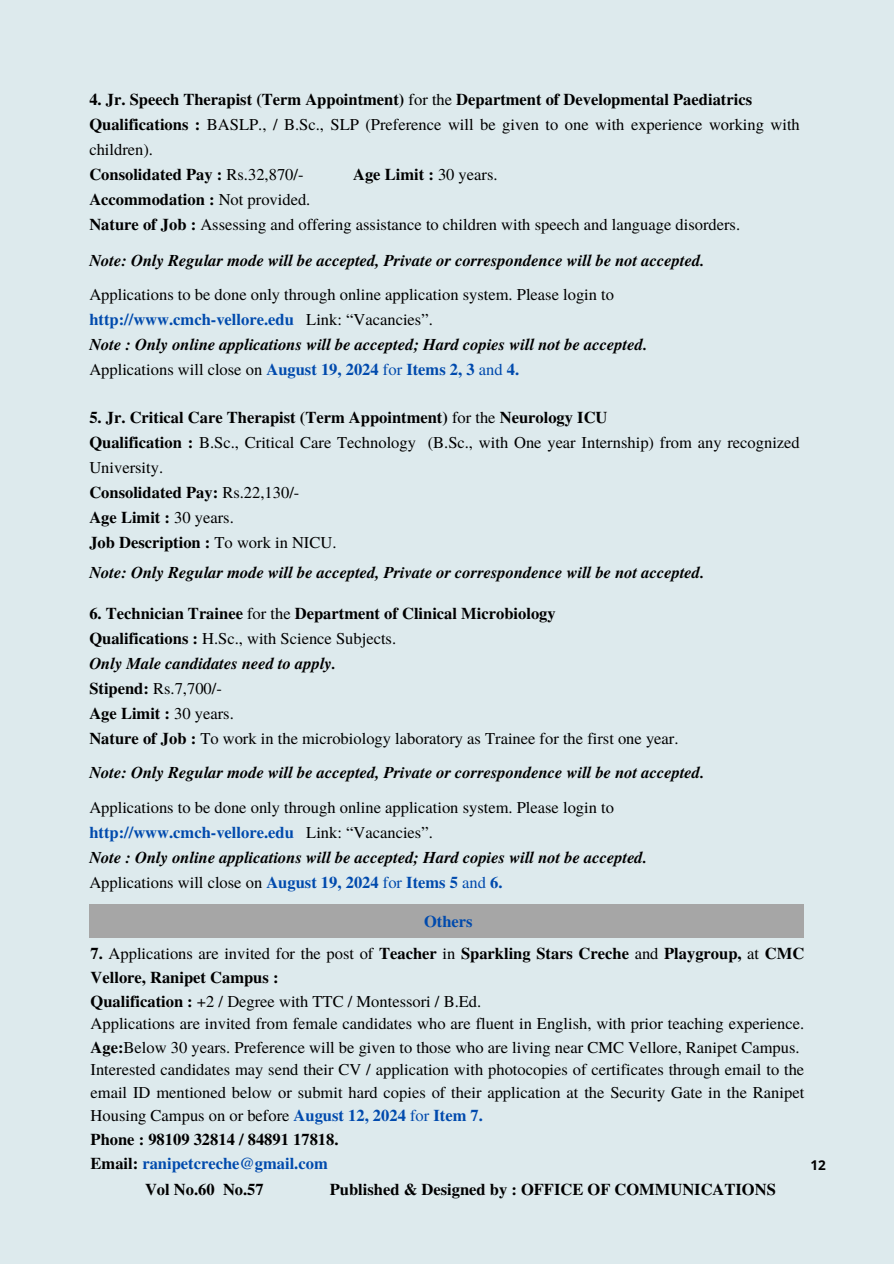
<style>
.page{position:relative;width:894px;height:1264px;background:#fff}
.page>*{position:absolute;margin:0;border:0;box-sizing:border-box;transform-origin:0 0}
.t1{font:16.5px/25px "Te X Gyre Termes";color:#000}
.t2{font:700 16.5px/23.7px "Te X Gyre Termes";color:#000}
.t3{font:italic 700 16.5px "Te X Gyre Termes";color:#000}
.t4{font:700 16.5px "Te X Gyre Termes";color:#004aad}
.t5{font:700 13.5px "Open Sans";color:#000}
.s1{font-weight:400}
.s2{font-weight:700}
.s3{font-weight:400;color:#000}
.s4{font-weight:700;color:#004aad}
.s5{color:#004aad}
.s6{color:#000}
</style>
<div class="page">
<div style="left:0;top:0;width:893px;height:1263px;background:#ddeaed"></div>
<div style="left:89px;top:904px;width:715px;height:33px;background:#a6a6a6"></div>
<p class="t2" style="left:89px;top:87px;width:664px">4. Jr. Speech Therapist (Term Appointment) <span class="s1">for the</span> Department of Developmental Paediatrics</p>
<p class="t1" style="left:89px;top:111px;width:711px"><span class="s2">Qualifications :</span> BASLP., / B.Sc., SLP (Preference will be given to one with experience working with children).</p>
<p class="t2" style="left:89px;top:162px;width:216px">Consolidated Pay : <span class="s1">Rs.32,870/-</span></p>
<p class="t2" style="left:353px;top:162px;width:146px">Age Limit : <span class="s1">30 years.</span></p>
<p class="t2" style="left:89px;top:187px;width:222px">Accommodation : <span class="s1">Not provided.</span></p>
<h1 class="t1" style="left:89px;top:211px;width:652px"><span class="s2">Nature of Job :</span> Assessing and offering assistance to children with speech and language disorders.</h1>
<p class="t3" style="left:89px;top:248px;width:616px">Note: Only Regular mode will be accepted, Private or correspondence will be not accepted.</p>
<p class="t1" style="left:89px;top:281px;width:526px">Applications to be done only through online application system. Please login to</p>
<p class="t4" style="left:89px;top:307px;width:345px">http://www.cmch-vellore.edu <span class="s3">Link: “Vacancies”.</span></p>
<p class="t3" style="left:89px;top:332px;width:559px">Note : Only online applications will be accepted; Hard copies will not be accepted.</p>
<h1 class="t1" style="left:89px;top:356px;width:431px">Applications will close on <span class="s4">August 19, 2024</span> <span class="s5">for</span> <span class="s4">Items 2, 3</span> <span class="s5">and</span> <span class="s4">4.</span></h1>
<p class="t2" style="left:89px;top:404px;width:519px">5. Jr. Critical Care Therapist (Term Appointment) <span class="s1">for the</span> Neurology ICU</p>
<p class="t1" style="left:89px;top:429px;width:711px"><span class="s2">Qualification :</span> B.Sc., Critical Care Technology (B.Sc., with One year Internship) from any recognized<br>University.</p>
<p class="t2" style="left:89px;top:479px;width:211px">Consolidated Pay: <span class="s1">Rs.22,130/-</span></p>
<p class="t2" style="left:89px;top:504px;width:146px">Age Limit : <span class="s1">30 years.</span></p>
<h1 class="t2" style="left:89px;top:529px;width:248px">Job Description : <span class="s1">To work in NICU.</span></h1>
<p class="t3" style="left:89px;top:559px;width:616px">Note: Only Regular mode will be accepted, Private or correspondence will be not accepted.</p>
<p class="t2" style="left:89px;top:600px;width:468px">6. Technician Trainee <span class="s1">for the</span> Department of Clinical Microbiology</p>
<p class="t1" style="left:89px;top:625px;width:308px"><span class="s2">Qualifications :</span> H.Sc., with Science Subjects.</p>
<p class="t3" style="left:89px;top:651px;width:248px">Only Male candidates need to apply.</p>
<p class="t1" style="left:89px;top:675px;width:134px"><span class="s2">Stipend:</span> Rs.7,700/-</p>
<p class="t2" style="left:89px;top:701px;width:146px">Age Limit : <span class="s1">30 years.</span></p>
<p class="t1" style="left:89px;top:725px;width:590px"><span class="s2">Nature of Job :</span> To work in the microbiology laboratory as Trainee for the first one year.</p>
<p class="t3" style="left:89px;top:760px;width:616px">Note: Only Regular mode will be accepted, Private or correspondence will be not accepted.</p>
<p class="t1" style="left:89px;top:793px;width:526px">Applications to be done only through online application system. Please login to</p>
<h1 class="t4" style="left:89px;top:819px;width:345px">http://www.cmch-vellore.edu <span class="s3">Link: “Vacancies”.</span></h1>
<p class="t3" style="left:89px;top:844px;width:559px">Note : Only online applications will be accepted; Hard copies will not be accepted.</p>
<p class="t1" style="left:89px;top:869px;width:414px">Applications will close on <span class="s4">August 19, 2024</span> <span class="s5">for</span> <span class="s4">Items 5</span> <span class="s5">and</span> <span class="s4">6.</span></p>
<h1 class="t4" style="left:424px;top:908px;width:50px">Others</h1>
<p class="t2" style="left:91px;top:941px;width:715px">7. <span class="s1">Applications are invited for the post of</span> Teacher <span class="s1">in</span> Sparkling Stars Creche <span class="s1">and</span> Playgroup, <span class="s1">at</span> CMC<br>Vellore, Ranipet Campus :</p>
<p class="t1" style="left:91px;top:987px;width:392px"><span class="s2">Qualification :</span> +2 / Degree with TTC / Montessori / B.Ed.</p>
<p class="t1" style="left:91px;top:1010px;width:715px;line-height:23.7px">Applications are invited from female candidates who are fluent in English, with prior teaching experience.<br><span class="s2">Age:</span>Below 30 years. Preference will be given to those who are living near CMC Vellore, Ranipet Campus.</p>
<p class="t1" style="left:91px;top:1057px;width:715px;line-height:23.1px;text-align:justify">Interested candidates may send their CV / application with photocopies of certificates through email to the email ID mentioned below or submit hard copies of their application at the Security Gate in the Ranipet Housing Campus on or before <span class="s4">August 12, 2024</span> <span class="s5">for</span> <span class="s4">Item 7.</span></p>
<p class="t2" style="left:91px;top:1126px;width:249px">Phone : 98109 32814 / 84891 17818.</p>
<p class="t4" style="left:91px;top:1150px;width:238px"><span class="s6">Email:</span> ranipetcreche@gmail.com</p>
<p class="t5" style="left:810px;top:1155px;width:17px">12</p>
<p class="t2" style="left:145px;top:1176px;width:120px">Vol No.60 No.57</p>
<p class="t2" style="left:330px;top:1176px;width:447px">Published &amp; Designed by : OFFICE OF COMMUNICATIONS</p>
</div>
